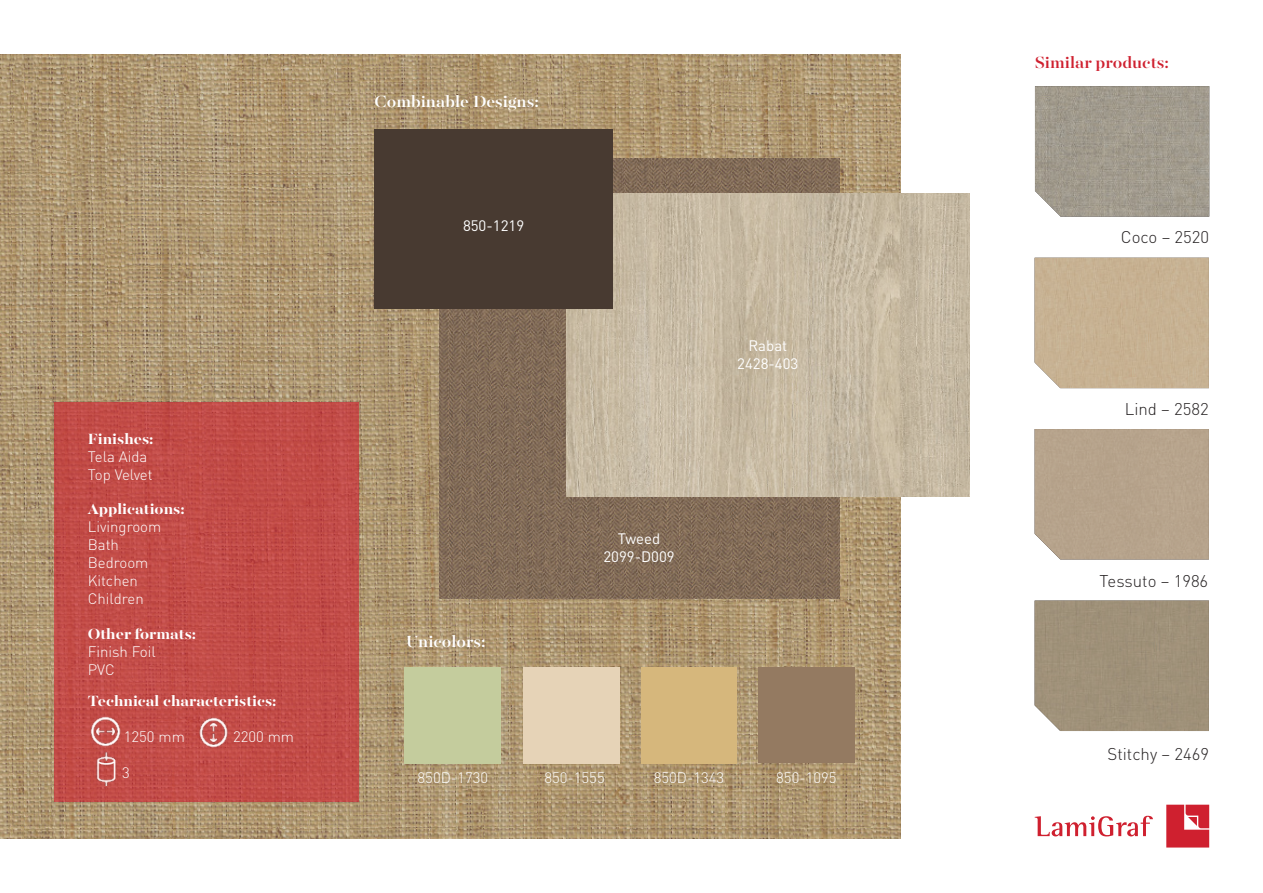
<style>
.page{position:relative;width:1263px;height:893px;background:#fff}
.page>*{position:absolute;margin:0;border:0;box-sizing:border-box;transform-origin:0 0}
.t1{font:500 18px "Majesti Banner";color:#fff}
.t2{font:500 18px "Majesti Banner";color:#cf202f}
.t3{font:300 16.8px "DIN Pro";color:#231f20}
.t4{font:700 16.5px "Majesti Banner";color:#fff}
.t5{font:300 15px "DIN Pro";color:#fff}
.t6{font:15px "DIN Pro";color:#fff}
</style>
<div class="page">
<img style="left:0;top:54px;width:901px;height:785px">
<img style="left:439px;top:158px;width:400px;height:441px">
<div style="left:54px;top:402px;width:305px;height:399px;background:#c34c47"></div>
<div style="left:759px;top:668px;width:95px;height:94px;background:#947a61"></div>
<div style="left:524px;top:668px;width:95px;height:95px;background:#e6d3b7"></div>
<div style="left:641px;top:668px;width:96px;height:95px;background:#d6b77c"></div>
<div style="left:405px;top:668px;width:96px;height:95px;background:#c4cc9d"></div>
<svg style="left:1035px;top:816px;width:118px;height:20px"></svg>
<svg style="left:1166px;top:805px;width:43px;height:42px;background:#d43946"></svg>
<img style="left:566px;top:194px;width:403px;height:302px">
<div style="left:375px;top:130px;width:238px;height:178px;background:#483a31"></div>
<img style="left:1035px;top:86px;width:174px;height:131px">
<div style="left:1035px;top:258px;width:174px;height:130px;background:#c7b193"></div>
<div style="left:1035px;top:601px;width:174px;height:130px;background:#9f9179"></div>
<img style="left:88px;top:713px;width:36px;height:36px">
<img style="left:196px;top:714px;width:34px;height:37px">
<img style="left:93px;top:752px;width:29px;height:33px">
<p class="t4" style="left:88px;top:428px;width:67px">Finishes:</p>
<p class="t5" style="left:88px;top:446px;width:61px">Tela Aida</p>
<p class="t5" style="left:88px;top:464px;width:66px">Top Velvet</p>
<p class="t4" style="left:88px;top:498px;width:98px">Applications:</p>
<p class="t5" style="left:88px;top:516px;width:75px">Livingroom</p>
<p class="t5" style="left:88px;top:534px;width:33px">Bath</p>
<p class="t5" style="left:88px;top:552px;width:62px">Bedroom</p>
<p class="t5" style="left:88px;top:570px;width:52px">Kitchen</p>
<p class="t5" style="left:88px;top:588px;width:58px">Children</p>
<p class="t4" style="left:88px;top:623px;width:110px">Other formats:</p>
<p class="t5" style="left:88px;top:642px;width:70px">Finish Foil</p>
<p class="t5" style="left:88px;top:660px;width:28px">PVC</p>
<p class="t4" style="left:88px;top:690px;width:190px">Technical characteristics:</p>
<p class="t5" style="left:124px;top:726px;width:63px">1250 mm</p>
<p class="t5" style="left:233px;top:726px;width:63px">2200 mm</p>
<p class="t5" style="left:122px;top:762px;width:9px">3</p>
<p class="t1" style="left:375px;top:89px;width:166px">Combinable Designs:</p>
<p class="t6" style="left:463px;top:215px;width:63px">850-1219</p>
<p class="t1" style="left:406px;top:630px;width:81px">Unicolors:</p>
<p class="t6" style="left:748px;top:335px;width:40px">Rabat</p>
<p class="t6" style="left:737px;top:353px;width:63px">2428-403</p>
<p class="t6" style="left:618px;top:528px;width:44px">Tweed</p>
<p class="t6" style="left:603px;top:546px;width:73px">2099-D009</p>
<p class="t5" style="left:418px;top:768px;width:72px">850D-1730</p>
<p class="t5" style="left:544px;top:768px;width:62px">850-1555</p>
<p class="t5" style="left:776px;top:768px;width:62px">850-1095</p>
<p class="t5" style="left:654px;top:768px;width:72px">850D-1343</p>
<p class="t2" style="left:1035px;top:50px;width:136px">Similar products:</p>
<p class="t3" style="left:1121px;top:226px;width:90px">Coco – 2520</p>
<p class="t3" style="left:1125px;top:398px;width:85px">Lind – 2582</p>
<p class="t3" style="left:1099px;top:569px;width:110px">Tessuto – 1986</p>
<p class="t3" style="left:1107px;top:742px;width:103px">Stitchy – 2469</p>
</div>
